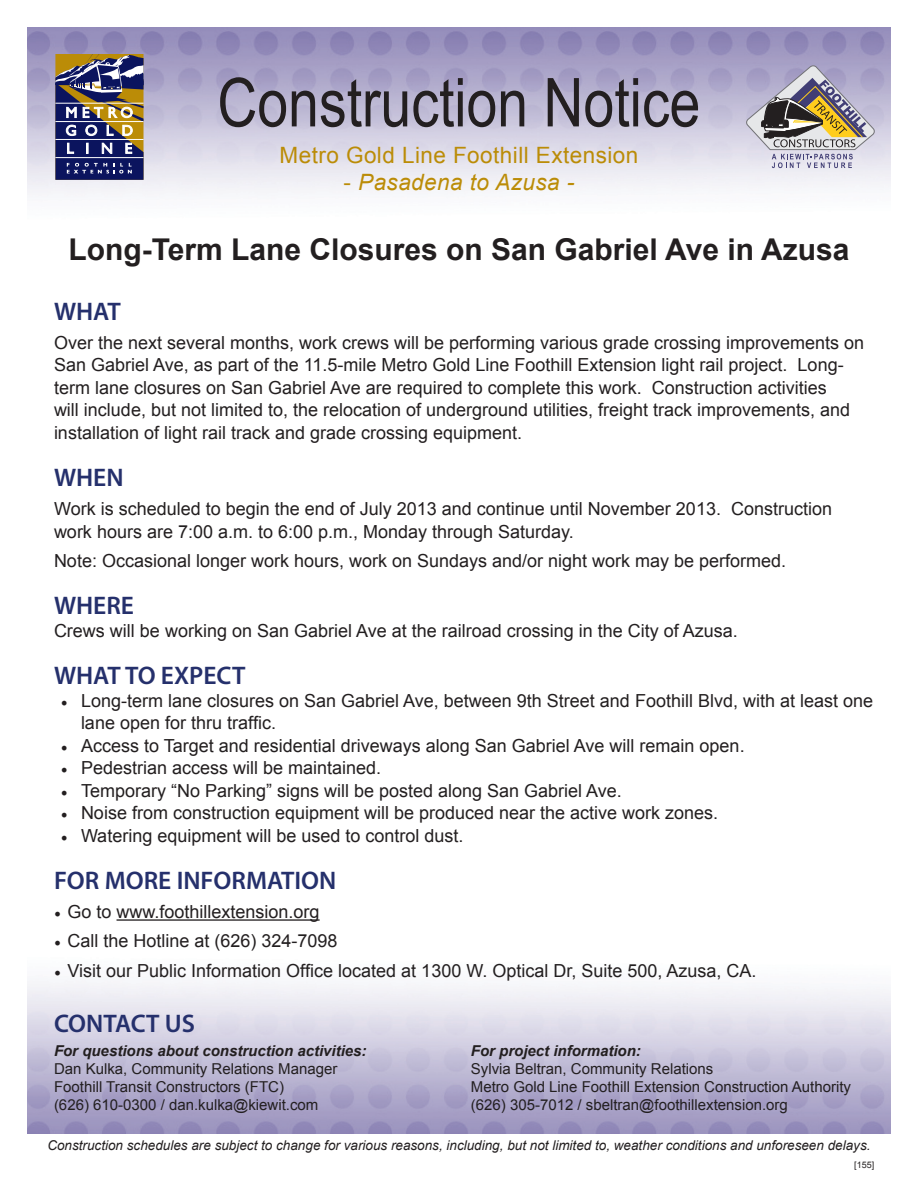
<style>
.page{position:relative;width:918px;height:1188px;background:#fff}
.page>*{position:absolute;margin:0;border:0;box-sizing:border-box;transform-origin:0 0}
.Heading{font:67.5px "Arial Narrow";color:#231f20}
.t1{font:700 30px "Arial";color:#231f20}
.Subheading{font:600 25.5px "Myriad Pro";color:#25306c}
.t2{font:22.5px "Arial";letter-spacing:.02em;color:#bb8c07}
.t3{font:italic 22.5px "Arial";letter-spacing:.02em;color:#bb8c07}
.Subheading-2{font:18px/22.5px "Arial";color:#231f20}
.Subheading-3{font:15px/18px "Arial";color:#231f20}
.Subheading-4{font:italic 700 15px "Arial";color:#231f20}
.t4{font:italic 13.5px "Arial";color:#231f20}
.t5{font:9px "Arial";color:#231f20}
.s1{font-style:normal}
.s2{font-family:"Minion Pro"}
.s3{font-weight:700;font-style:italic}
</style>
<div class="page">
<svg style="left:55px;top:54px;width:89px;height:126px;background:#5e5968"></svg>
<svg style="left:746px;top:66px;width:128px;height:102px;background:#aba5ab"></svg>
<hr style="left:117px;top:919px;width:203px;height:2px;background:#231f20">
<p class="Heading" style="left:217px;top:53px;width:484px">Construction Notice</p>
<p class="t2" style="left:280px;top:140px;width:360px">Metro Gold Line Foothill Extension</p>
<p class="t3" style="left:344px;top:167px;width:232px"><span class="s1">-</span> Pasadena to Azusa -</p>
<p class="t1" style="left:68px;top:229px;width:783px">Long-Term Lane Closures on San Gabriel Ave in Azusa</p>
<p class="Subheading" style="left:54px;top:295px;width:68px">WHAT</p>
<p class="Subheading-2" style="left:54px;top:332px;width:812px">Over the next several months, work crews will be performing various grade crossing improvements on San Gabriel Ave, as part of the 11.5-mile Metro Gold Line Foothill Extension light rail project. Long&shy;term lane closures on San Gabriel Ave are required to complete this work. Construction activities<br>will include, but not limited to, the relocation of underground utilities, freight track improvements, and installation of light rail track and grade crossing equipment.</p>
<p class="Subheading" style="left:54px;top:461px;width:71px">WHEN</p>
<p class="Subheading-2" style="left:54px;top:498px;width:780px">Work is scheduled to begin the end of July 2013 and continue until November 2013. Construction work hours are 7:00 a.m. to 6:00 p.m., Monday through Saturday.</p>
<p class="Subheading-2" style="left:54px;top:550px;width:734px">Note: Occasional longer work hours, work on Sundays and/or night work may be performed.</p>
<p class="Subheading" style="left:54px;top:590px;width:82px">WHERE</p>
<p class="Subheading-2" style="left:54px;top:620px;width:685px">Crews will be working on San Gabriel Ave at the railroad crossing in the City of Azusa.</p>
<p class="Subheading" style="left:54px;top:659px;width:193px">WHAT TO EXPECT</p>
<p class="Subheading-2" style="left:81px;top:689px;width:794px;text-indent:-20px"><span class="s2">•</span> Long-term lane closures on San Gabriel Ave, between 9th Street and Foothill Blvd, with at least one lane open for thru traffic.</p>
<p class="Subheading-2" style="left:61px;top:734px;width:685px"><span class="s2">•</span> Access to Target and residential driveways along San Gabriel Ave will remain open.</p>
<p class="Subheading-2" style="left:61px;top:757px;width:322px"><span class="s2">•</span> Pedestrian access will be maintained.</p>
<p class="Subheading-2" style="left:61px;top:779px;width:563px"><span class="s2">•</span> Temporary “No Parking” signs will be posted along San Gabriel Ave.</p>
<p class="Subheading-2" style="left:61px;top:802px;width:659px"><span class="s2">•</span> Noise from construction equipment will be produced near the active work zones.</p>
<p class="Subheading-2" style="left:61px;top:824px;width:404px"><span class="s2">•</span> Watering equipment will be used to control dust.</p>
<p class="Subheading" style="left:54px;top:864px;width:284px">FOR MORE INFORMATION</p>
<p class="Subheading-2" style="left:54px;top:901px;width:267px"><span class="s2">•</span> Go to www.foothillextension.org</p>
<p class="Subheading-2" style="left:54px;top:930px;width:285px"><span class="s2">•</span> Call the Hotline at (626) 324-7098</p>
<p class="Subheading-2" style="left:54px;top:959px;width:704px"><span class="s2">•</span> Visit our Public Information Office located at 1300 W. Optical Dr, Suite 500, Azusa, CA.</p>
<p class="Subheading" style="left:54px;top:1007px;width:143px">CONTACT US</p>
<p class="Subheading-3" style="left:54px;top:1042px;width:314px"><span class="s3">For questions about construction activities:<br></span>Dan Kulka, Community Relations Manager<br>Foothill Transit Constructors (FTC)</p>
<p class="Subheading-3" style="left:54px;top:1096px;width:266px">(626) 610-0300 / dan.kulka@kiewit.com</p>
<p class="Subheading-4" style="left:471px;top:1041px;width:172px">For project information:</p>
<p class="Subheading-3" style="left:471px;top:1060px;width:382px">Sylvia Beltran, Community Relations<br>Metro Gold Line Foothill Extension Construction Authority</p>
<p class="Subheading-3" style="left:471px;top:1096px;width:319px">(626) 305-7012 / sbeltran@foothillextension.org</p>
<p class="t4" style="left:47px;top:1137px;width:825px">Construction schedules are subject to change for various reasons, including, but not limited to, weather conditions and unforeseen delays.</p>
<p class="t5" style="left:854px;top:1159px;width:22px">[155]</p>
</div>
